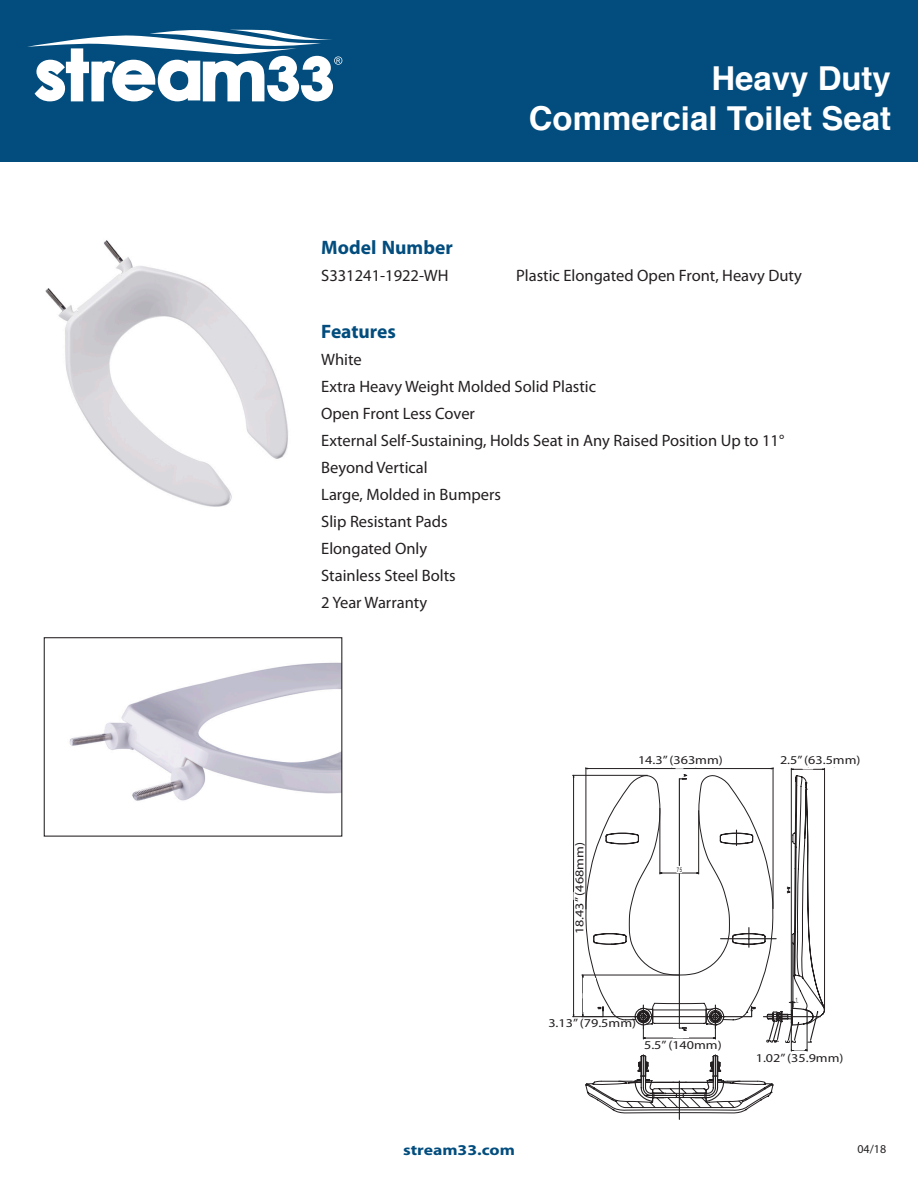
<style>
.page{position:relative;width:918px;height:1188px;background:#fff}
.page>*{position:absolute;margin:0;border:0;box-sizing:border-box;transform-origin:0 0}
.t1{font:700 33px "Helvetica";color:#fff}
.t2{font:700 19.5px "Myriad Pro";color:#024d7e}
.t3{font:16.5px/27px "Myriad Pro";color:#231f20}
.t4{font:700 15px "Myriad Pro";color:#024d7e;scale:1.18 1}
.t5{font:12px "Myriad Pro";color:#231f20;scale:1.18 1}
.t6{font:12px "Myriad Pro";color:#231f20}
.t7{font:6.75px "Arial";color:#231f20}
.t8{font:6.3px "Arial";letter-spacing:.11em;color:#231f20;scale:.66 1}
.t9{font:6px "Arial";color:#231f20;scale:.67 1}
</style>
<div class="page">
<div style="left:0;top:0;width:918px;height:162px;background:#024d7e"></div>
<svg style="left:27px;top:30px;width:315px;height:71px"></svg>
<hr style="left:571px;top:1187px;width:265px;height:1px;background:#231f20">
<svg style="left:572px;top:768px;width:253px;height:352px"></svg>
<div style="left:575px;top:891px;width:8px;height:15px;background:#fff"></div>
<div style="left:673px;top:1031px;width:16px;height:6px;background:#fff"></div>
<div style="left:793px;top:1043px;width:12px;height:7px;background:#fff"></div>
<div style="left:566px;top:1054px;width:16px;height:69px;background:#fff"></div>
<div style="left:576px;top:853px;width:7px;height:106px;background:#fff"></div>
<div style="left:583px;top:978px;width:13px;height:33px;background:#fff"></div>
<div style="left:770px;top:1052px;width:54px;height:16px;background:#fff"></div>
<div style="left:658px;top:1040px;width:49px;height:13px;background:#fff"></div>
<img style="left:69px;top:662px;width:271px;height:139px">
<div style="left:44px;top:637px;width:298px;height:200px;border:1px solid #231f20"></div>
<img style="left:45px;top:240px;width:243px;height:267px">
<p class="t1" style="left:711px;top:52px;width:181px">Heavy Duty</p>
<p class="t1" style="left:529px;top:91px;width:364px">Commercial Toilet Seat</p>
<p class="t2" style="left:321px;top:234px;width:133px">Model Number</p>
<p class="t3" style="left:321px;top:261px;width:129px">S331241-1922-WH</p>
<p class="t3" style="left:516px;top:261px;width:287px">Plastic Elongated Open Front, Heavy Duty</p>
<p class="t2" style="left:321px;top:319px;width:76px">Features</p>
<p class="t3" style="left:321px;top:346px;width:42px">White</p>
<p class="t3" style="left:321px;top:373px;width:277px">Extra Heavy Weight Molded Solid Plastic</p>
<p class="t3" style="left:321px;top:400px;width:155px">Open Front Less Cover</p>
<p class="t3" style="left:321px;top:427px;width:465px">External Self-Sustaining, Holds Seat in Any Raised Position Up to 11°<br>Beyond Vertical</p>
<p class="t3" style="left:321px;top:481px;width:181px">Large, Molded in Bumpers</p>
<p class="t3" style="left:321px;top:508px;width:128px">Slip Resistant Pads</p>
<p class="t3" style="left:321px;top:535px;width:107px">Elongated Only</p>
<p class="t3" style="left:321px;top:562px;width:136px">Stainless Steel Bolts</p>
<p class="t3" style="left:321px;top:589px;width:107px">2 Year Warranty</p>
<p class="t5" style="left:572px;top:934px;width:80px;rotate:-90deg">18.43” (468mm)</p>
<p class="t7" style="left:575px;top:934px;width:48px;rotate:-90deg">18 ½” (468mm)</p>
<p class="t8" style="left:581px;top:892px;width:13px;rotate:90deg">468</p>
<p class="t5" style="left:638px;top:752px;width:73px">14.3” (363mm)</p>
<p class="t5" style="left:780px;top:753px;width:70px">2.5” (63.5mm)</p>
<p class="t7" style="left:791px;top:760px;width:46px">2 ½” (64.5mm)</p>
<p class="t7" style="left:659px;top:760px;width:40px">14” (363mm)</p>
<p class="t8" style="left:676px;top:761px;width:14px">363</p>
<p class="t8" style="left:803px;top:762px;width:16px">64.5</p>
<p class="t8" style="left:677px;top:866px;width:9px">75</p>
<p class="t9" style="left:796px;top:995px;width:5px">1</p>
<p class="t5" style="left:548px;top:1016px;width:76px">3.13” (79.5mm)</p>
<p class="t7" style="left:660px;top:1039px;width:44px">1 ½” (140mm)</p>
<p class="t5" style="left:644px;top:1038px;width:67px">5.5” (140mm)</p>
<p class="t4" style="left:403px;top:1140px;width:96px">stream33.com</p>
<p class="t7" style="left:777px;top:1051px;width:46px">1 ¼” (30.6mm)</p>
<p class="t5" style="left:756px;top:1051px;width:76px">1.02” (35.9mm)</p>
<p class="t6" style="left:857px;top:1141px;width:30px">04/18</p>
</div>
